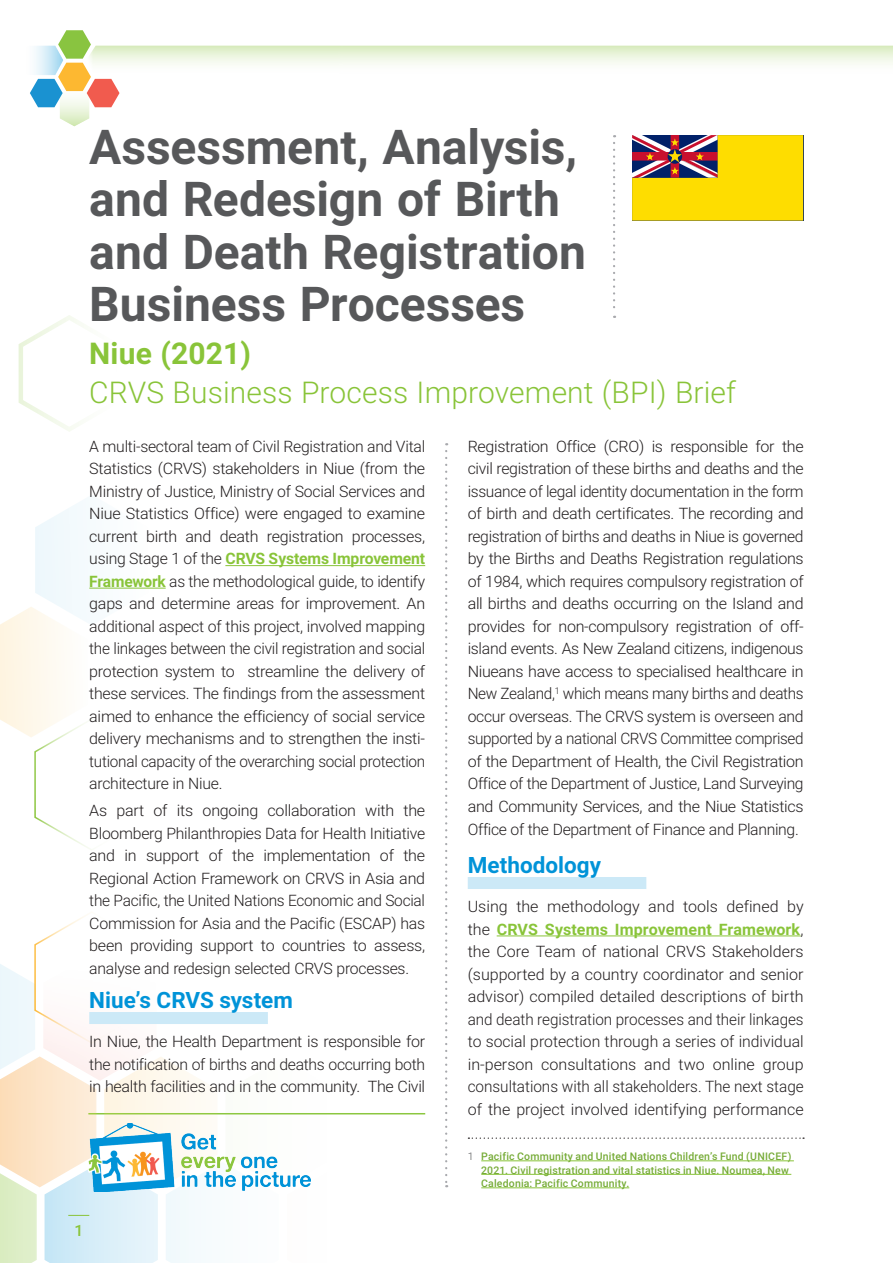
<style>
.page{position:relative;width:893px;height:1263px;background:#fff}
.page>*{position:absolute;margin:0;border:0;box-sizing:border-box;transform-origin:0 0}
.t1{font:700 48px/52.5px "Roboto";color:#57585a}
.t2{font:300 30px "Roboto";letter-spacing:.005em;color:#89c439}
.t3{font:700 30px "Roboto";letter-spacing:.005em;color:#89c439}
.t4{font:700 22.5px "Roboto";color:#0093d8}
.t5{font:300 15.75px/22.5px "Roboto";letter-spacing:-.015em;color:#231f20;text-align:justify}
.t6{font:500 15.6px "Roboto";color:#89c439}
.t7{font:500 10.5px/13.5px "Roboto";letter-spacing:.015em;color:#76ab37}
.s1{font-weight:700;color:#89c439}
.s2{font-weight:300;color:#57585a}
</style>
<div class="page">
<svg style="left:632px;top:135px;width:171px;height:86px;background:#dcb81d"></svg>
<svg style="left:613px;top:143px;width:2px;height:175px"></svg>
<svg style="left:445px;top:451px;width:2px;height:736px"></svg>
<svg style="left:30px;top:30px;width:863px;height:96px"></svg>
<svg style="left:18px;top:315px;width:66px;height:117px"></svg>
<svg style="left:0;top:501px;width:150px;height:349px"></svg>
<svg style="left:0;top:914px;width:400px;height:349px"></svg>
<div style="left:468px;top:877px;width:178px;height:12px;background:#cce9f7"></div>
<hr style="left:497px;top:935px;width:304px;height:1px;background:#89c439">
<svg style="left:468px;top:1137px;width:336px;height:2px"></svg>
<hr style="left:481px;top:1160px;width:313px;height:1px;background:#89c439">
<hr style="left:481px;top:1174px;width:310px;height:1px;background:#89c439">
<hr style="left:481px;top:1187px;width:148px;height:1px;background:#89c439">
<hr style="left:225px;top:565px;width:200px;height:1px;background:#89c439">
<hr style="left:89px;top:588px;width:77px;height:1px;background:#89c439">
<div style="left:89px;top:1012px;width:179px;height:12px;background:#cce9f7"></div>
<img style="left:88px;top:1124px;width:223px;height:67px">
<hr style="left:88px;top:1113px;width:337px;height:1px;background:#8cc740">
<h1 class="t1" style="left:89px;top:118px;width:498px">Assessment, Analysis, and Redesign of Birth and Death Registration<br>Business Processes</h1>
<h2 class="t3" style="left:89px;top:333px;width:163px">Niue (2021)</h2>
<h2 class="t2" style="left:89px;top:372px;width:648px">CRVS Business Process Improvement (BPI) Brief</h2>
<p class="t5" style="left:89px;top:434px;width:338px">A multi-sectoral team of Civil Registration and Vital Statistics (CRVS) stakeholders in Niue (from the Ministry of Justice, Ministry of Social Services and Niue Statistics Office) were engaged to examine current birth and death registration processes, using Stage 1 of the <span class="s1">CRVS Systems Improvement Framework</span> as the methodological guide, to identify gaps and determine areas for improvement. An additional aspect of this project, involved mapping the linkages between the civil registration and social protection system to streamline the delivery of these services. The findings from the assessment aimed to enhance the efficiency of social service delivery mechanisms and to strengthen the insti&shy;tutional capacity of the overarching social protection architecture in Niue.</p>
<p class="t5" style="left:89px;top:799px;width:337px">As part of its ongoing collaboration with the Bloomberg Philanthropies Data for Health Initiative and in support of the implementation of the Regional Action Framework on CRVS in Asia and the Pacific, the United Nations Economic and Social Commission for Asia and the Pacific (ESCAP) has been providing support to countries to assess, analyse and redesign selected CRVS processes.</p>
<h3 class="t4" style="left:89px;top:984px;width:205px">Niue’s CRVS system</h3>
<p class="t5" style="left:89px;top:1030px;width:337px">In Niue, the Health Department is responsible for the notification of births and deaths occurring both in health facilities and in the community. The Civil</p>
<p class="t5" style="left:468px;top:434px;width:337px">Registration Office (CRO) is responsible for the civil registration of these births and deaths and the issuance of legal identity documentation in the form of birth and death certificates. The recording and registration of births and deaths in Niue is governed by the Births and Deaths Registration regulations of 1984, which requires compulsory registration of all births and deaths occurring on the Island and provides for non-compulsory registration of off&shy;island events. As New Zealand citizens, indigenous Niueans have access to specialised healthcare in New Zealand,<sup>1</sup> which means many births and deaths occur overseas. The CRVS system is overseen and supported by a national CRVS Committee comprised of the Department of Health, the Civil Registration Office of the Department of Justice, Land Surveying and Community Services, and the Niue Statistics Office of the Department of Finance and Planning.</p>
<h3 class="t4" style="left:468px;top:849px;width:135px">Methodology</h3>
<p class="t5" style="left:468px;top:895px;width:337px">Using the methodology and tools defined by the <span class="s1">CRVS Systems Improvement Framework</span>, the Core Team of national CRVS Stakeholders (supported by a country coordinator and senior advisor) compiled detailed descriptions of birth and death registration processes and their linkages to social protection through a series of individual in-person consultations and two online group consultations with all stakeholders. The next stage of the project involved identifying performance</p>
<p class="t7" style="left:481px;top:1149px;width:312px;text-indent:-14px"><span class="s2">1</span> Pacific Community and United Nations Children’s Fund (UNICEF)<br>2021. Civil registration and vital statistics in Niue. Noumea, New<br>Caledonia: Pacific Community.</p>
<p class="t6" style="left:74px;top:1219px;width:10px">1</p>
</div>
